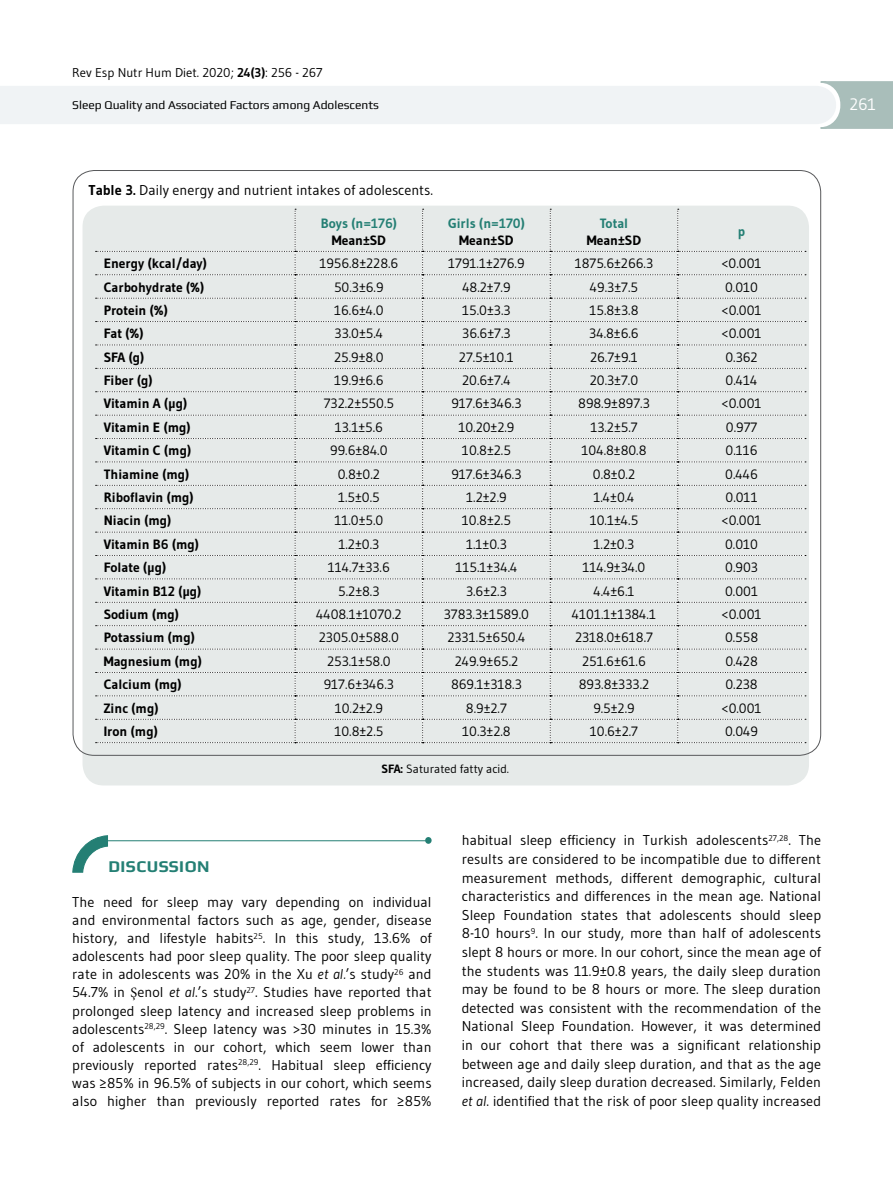
<style>
.page{position:relative;width:893px;height:1191px;background:#fff}
.page>*{position:absolute;margin:0;border:0;box-sizing:border-box;transform-origin:0 0}
.t1{font:700 16.5px "Play";letter-spacing:.03em;color:#247f74}
.t2{font:16.5px "Gudea";color:#fff}
.t3{font:14.25px/18.6px "Gudea";letter-spacing:.005em;color:#000;text-align:justify}
.t4{font:13.5px "Gudea";color:#000}
.t5{font:700 13.5px "Gudea";color:#000}
.t6{font:700 13.5px "Gudea";color:#247f74}
.t7{font:12.75px "Gudea";color:#000}
.t8{font:12px "Play";color:#000}
.t9{font:12px "Gudea";color:#000}
.s1{font-weight:700}
.s2{font-style:italic}
.s3{font-family:"Minion Pro"}
</style>
<div class="page">
<svg style="left:0;top:81px;width:893px;height:48px"></svg>
<hr style="left:101px;top:840px;width:325px;height:1px;background:#247f74">
<div style="left:425px;top:837px;width:7px;height:6px;background:#247f74;border-radius:50%"></div>
<svg style="left:72px;top:835px;width:37px;height:38px"></svg>
<div style="left:83px;top:206px;width:726px;height:579px;background:#e6eae9;border-radius:21px"></div>
<svg style="left:96px;top:209px;width:710px;height:534px"></svg>
<p class="t7" style="left:72px;top:65px;width:252px">Rev Esp Nutr Hum Diet. 2020; <span class="s1">24(3)</span>: 256 - 267</p>
<p class="t8" style="left:72px;top:97px;width:308px">Sleep Quality and Associated Factors among Adolescents</p>
<p class="t2" style="left:849px;top:94px;width:28px">261</p>
<p class="t3" style="left:89px;top:180px;width:346px"><span class="s1">Table 3.</span> Daily energy and nutrient intakes of adolescents.</p>
<p class="t6" style="left:321px;top:215px;width:77px">Boys (n=176)</p>
<p class="t5" style="left:332px;top:231px;width:56px">Mean±SD</p>
<p class="t6" style="left:448px;top:215px;width:78px">Girls (n=170)</p>
<p class="t5" style="left:459px;top:231px;width:56px">Mean±SD</p>
<p class="t6" style="left:600px;top:215px;width:30px">Total</p>
<p class="t5" style="left:587px;top:231px;width:56px">Mean±SD</p>
<p class="t6" style="left:738px;top:223px;width:9px">p</p>
<p class="t5" style="left:104px;top:255px;width:105px">Energy (kcal/day)</p>
<p class="t4" style="left:319px;top:255px;width:81px">1956.8±228.6</p>
<p class="t4" style="left:448px;top:255px;width:78px">1791.1±276.9</p>
<p class="t4" style="left:575px;top:255px;width:80px">1875.6±266.3</p>
<p class="t4" style="left:721px;top:255px;width:42px">&lt;0.001</p>
<p class="t5" style="left:104px;top:278px;width:102px">Carbohydrate (%)</p>
<p class="t4" style="left:334px;top:278px;width:51px">50.3±6.9</p>
<p class="t4" style="left:462px;top:278px;width:50px">48.2±7.9</p>
<p class="t4" style="left:590px;top:278px;width:50px">49.3±7.5</p>
<p class="t4" style="left:725px;top:278px;width:34px">0.010</p>
<p class="t5" style="left:104px;top:302px;width:66px">Protein (%)</p>
<p class="t4" style="left:334px;top:302px;width:51px">16.6±4.0</p>
<p class="t4" style="left:462px;top:302px;width:50px">15.0±3.3</p>
<p class="t4" style="left:590px;top:302px;width:50px">15.8±3.8</p>
<p class="t4" style="left:721px;top:302px;width:42px">&lt;0.001</p>
<p class="t5" style="left:104px;top:325px;width:41px">Fat (%)</p>
<p class="t4" style="left:335px;top:325px;width:50px">33.0±5.4</p>
<p class="t4" style="left:462px;top:325px;width:50px">36.6±7.3</p>
<p class="t4" style="left:589px;top:325px;width:51px">34.8±6.6</p>
<p class="t4" style="left:721px;top:325px;width:42px">&lt;0.001</p>
<p class="t5" style="left:104px;top:348px;width:42px">SFA (g)</p>
<p class="t4" style="left:334px;top:348px;width:51px">25.9±8.0</p>
<p class="t4" style="left:459px;top:348px;width:57px">27.5±10.1</p>
<p class="t4" style="left:590px;top:348px;width:49px">26.7±9.1</p>
<p class="t4" style="left:725px;top:348px;width:34px">0.362</p>
<p class="t5" style="left:104px;top:372px;width:50px">Fiber (g)</p>
<p class="t4" style="left:334px;top:372px;width:51px">19.9±6.6</p>
<p class="t4" style="left:462px;top:372px;width:50px">20.6±7.4</p>
<p class="t4" style="left:590px;top:372px;width:50px">20.3±7.0</p>
<p class="t4" style="left:726px;top:372px;width:33px">0.414</p>
<p class="t5" style="left:104px;top:395px;width:85px">Vitamin A (µg)</p>
<p class="t4" style="left:324px;top:395px;width:72px">732.2±550.5</p>
<p class="t4" style="left:451px;top:395px;width:72px">917.6±346.3</p>
<p class="t4" style="left:578px;top:395px;width:73px">898.9±897.3</p>
<p class="t4" style="left:721px;top:395px;width:42px">&lt;0.001</p>
<p class="t5" style="left:104px;top:419px;width:88px">Vitamin E (mg)</p>
<p class="t4" style="left:335px;top:419px;width:50px">13.1±5.6</p>
<p class="t4" style="left:458px;top:419px;width:58px">10.20±2.9</p>
<p class="t4" style="left:590px;top:419px;width:49px">13.2±5.7</p>
<p class="t4" style="left:726px;top:419px;width:33px">0.977</p>
<p class="t5" style="left:104px;top:442px;width:89px">Vitamin C (mg)</p>
<p class="t4" style="left:330px;top:442px;width:59px">99.6±84.0</p>
<p class="t4" style="left:462px;top:442px;width:50px">10.8±2.5</p>
<p class="t4" style="left:581px;top:442px;width:66px">104.8±80.8</p>
<p class="t4" style="left:725px;top:442px;width:34px">0.116</p>
<p class="t5" style="left:104px;top:465px;width:87px">Thiamine (mg)</p>
<p class="t4" style="left:338px;top:465px;width:44px">0.8±0.2</p>
<p class="t4" style="left:451px;top:465px;width:72px">917.6±346.3</p>
<p class="t4" style="left:593px;top:465px;width:44px">0.8±0.2</p>
<p class="t4" style="left:725px;top:465px;width:34px">0.446</p>
<p class="t5" style="left:104px;top:489px;width:91px">Riboflavin (mg)</p>
<p class="t4" style="left:338px;top:489px;width:43px">1.5±0.5</p>
<p class="t4" style="left:466px;top:489px;width:42px">1.2±2.9</p>
<p class="t4" style="left:593px;top:489px;width:43px">1.4±0.4</p>
<p class="t4" style="left:725px;top:489px;width:34px">0.011</p>
<p class="t5" style="left:104px;top:512px;width:69px">Niacin (mg)</p>
<p class="t4" style="left:334px;top:512px;width:50px">11.0±5.0</p>
<p class="t4" style="left:462px;top:512px;width:50px">10.8±2.5</p>
<p class="t4" style="left:590px;top:512px;width:50px">10.1±4.5</p>
<p class="t4" style="left:721px;top:512px;width:42px">&lt;0.001</p>
<p class="t5" style="left:104px;top:536px;width:97px">Vitamin B6 (mg)</p>
<p class="t4" style="left:338px;top:536px;width:42px">1.2±0.3</p>
<p class="t4" style="left:466px;top:536px;width:42px">1.1±0.3</p>
<p class="t4" style="left:594px;top:536px;width:42px">1.2±0.3</p>
<p class="t4" style="left:725px;top:536px;width:34px">0.010</p>
<p class="t5" style="left:104px;top:559px;width:64px">Folate (µg)</p>
<p class="t4" style="left:328px;top:559px;width:63px">114.7±33.6</p>
<p class="t4" style="left:455px;top:559px;width:63px">115.1±34.4</p>
<p class="t4" style="left:583px;top:559px;width:64px">114.9±34.0</p>
<p class="t4" style="left:725px;top:559px;width:34px">0.903</p>
<p class="t5" style="left:104px;top:582px;width:99px">Vitamin B12 (µg)</p>
<p class="t4" style="left:338px;top:582px;width:43px">5.2±8.3</p>
<p class="t4" style="left:466px;top:582px;width:42px">3.6±2.3</p>
<p class="t4" style="left:593px;top:582px;width:43px">4.4±6.1</p>
<p class="t4" style="left:725px;top:582px;width:34px">0.001</p>
<p class="t5" style="left:104px;top:606px;width:77px">Sodium (mg)</p>
<p class="t4" style="left:316px;top:606px;width:87px">4408.1±1070.2</p>
<p class="t4" style="left:444px;top:606px;width:87px">3783.3±1589.0</p>
<p class="t4" style="left:572px;top:606px;width:86px">4101.1±1384.1</p>
<p class="t4" style="left:721px;top:606px;width:42px">&lt;0.001</p>
<p class="t5" style="left:104px;top:629px;width:93px">Potassium (mg)</p>
<p class="t4" style="left:319px;top:629px;width:82px">2305.0±588.0</p>
<p class="t4" style="left:447px;top:629px;width:80px">2331.5±650.4</p>
<p class="t4" style="left:575px;top:629px;width:79px">2318.0±618.7</p>
<p class="t4" style="left:725px;top:629px;width:35px">0.558</p>
<p class="t5" style="left:104px;top:652px;width:99px">Magnesium (mg)</p>
<p class="t4" style="left:327px;top:652px;width:65px">253.1±58.0</p>
<p class="t4" style="left:455px;top:652px;width:65px">249.9±65.2</p>
<p class="t4" style="left:582px;top:652px;width:65px">251.6±61.6</p>
<p class="t4" style="left:725px;top:652px;width:34px">0.428</p>
<p class="t5" style="left:104px;top:676px;width:79px">Calcium (mg)</p>
<p class="t4" style="left:324px;top:676px;width:72px">917.6±346.3</p>
<p class="t4" style="left:451px;top:676px;width:72px">869.1±318.3</p>
<p class="t4" style="left:579px;top:676px;width:72px">893.8±333.2</p>
<p class="t4" style="left:725px;top:676px;width:34px">0.238</p>
<p class="t5" style="left:104px;top:699px;width:56px">Zinc (mg)</p>
<p class="t4" style="left:335px;top:699px;width:50px">10.2±2.9</p>
<p class="t4" style="left:466px;top:699px;width:42px">8.9±2.7</p>
<p class="t4" style="left:593px;top:699px;width:43px">9.5±2.9</p>
<p class="t4" style="left:721px;top:699px;width:42px">&lt;0.001</p>
<p class="t5" style="left:104px;top:723px;width:56px">Iron (mg)</p>
<p class="t4" style="left:334px;top:723px;width:50px">10.8±2.5</p>
<p class="t4" style="left:462px;top:723px;width:50px">10.3±2.8</p>
<p class="t4" style="left:590px;top:723px;width:50px">10.6±2.7</p>
<p class="t4" style="left:725px;top:723px;width:34px">0.049</p>
<p class="t9" style="left:381px;top:761px;width:129px"><span class="s1">SFA:</span> Saturated fatty acid.</p>
<p class="t1" style="left:108px;top:856px;width:103px">DISCUSSION</p>
<p class="t3" style="left:72px;top:893px;width:361px;line-height:18px">The need for sleep may vary depending on individual and environmental factors such as age, gender, disease history, and lifestyle habits<sup>25</sup>. In this study, 13.6% of adolescents had poor sleep quality. The poor sleep quality rate in adolescents was 20% in the Xu <span class="s2">et al.</span>’s study<sup>26</sup> and 54.7% in <span class="s3">Ş</span>enol <span class="s2">et al</span>.’s study<sup>27</sup>. Studies have reported that prolonged sleep latency and increased sleep problems in adolescents<sup>28,29</sup>. Sleep latency was &gt;30 minutes in 15.3% of adolescents in our cohort, which seem lower than previously reported rates<sup>28,29</sup>. Habitual sleep efficiency was ≥85% in 96.5% of subjects in our cohort, which seems also higher than previously reported rates for ≥85%</p>
<p class="t3" style="left:462px;top:831px;width:361px">habitual sleep efficiency in Turkish adolescents<sup>27,28</sup>. The results are considered to be incompatible due to different measurement methods, different demographic, cultural characteristics and differences in the mean age. National Sleep Foundation states that adolescents should sleep 8-10 hours<sup>9</sup>. In our study, more than half of adolescents slept 8 hours or more. In our cohort, since the mean age of the students was 11.9±0.8 years, the daily sleep duration may be found to be 8 hours or more. The sleep duration detected was consistent with the recommendation of the National Sleep Foundation. However, it was determined in our cohort that there was a significant relationship between age and daily sleep duration, and that as the age increased, daily sleep duration decreased. Similarly, Felden <span class="s2">et al</span>. identified that the risk of poor sleep quality increased</p>
</div>
